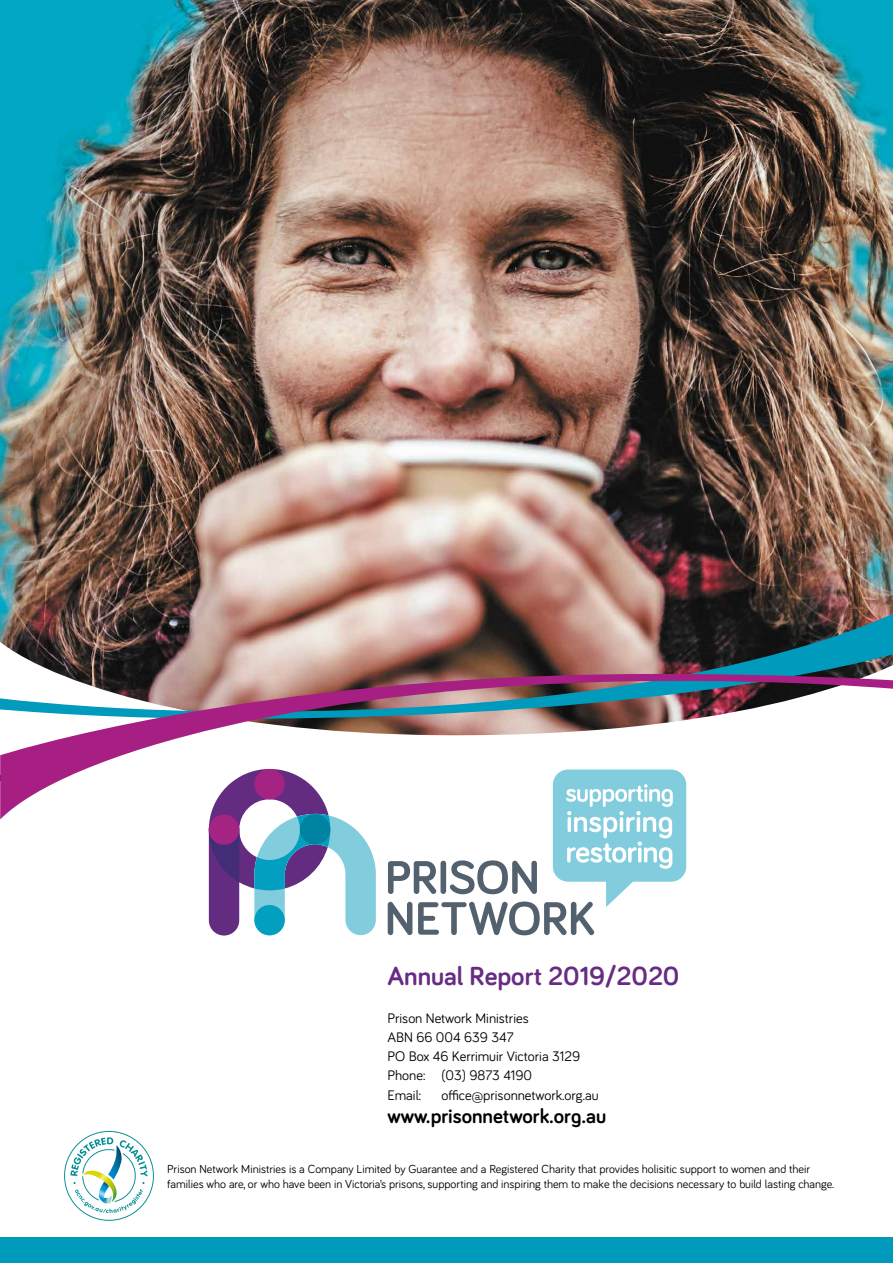
<style>
.page{position:relative;width:893px;height:1263px;background:#fff}
.page>*{position:absolute;margin:0;border:0;box-sizing:border-box;transform-origin:0 0}
.t1{font:700 27px "Bariol";color:#682b84}
.t2{font:700 21px "Bariol";color:#000}
.t3{font:14.25px/19px "Bariol";color:#000}
.t4{font:12px/14.4px "Bariol";color:#000}
</style>
<div class="page">
<img style="left:0;top:0;width:893px;height:569px">
<img style="left:0;top:569px;width:893px;height:104px">
<svg style="left:209px;top:819px;width:167px;height:116px"></svg>
<div style="left:300px;top:814px;width:30px;height:31px;background:#0083a1;border-radius:50%"></div>
<svg style="left:388px;top:819px;width:298px;height:116px"></svg>
<svg style="left:64px;top:1131px;width:90px;height:90px"></svg>
<svg style="left:0;top:673px;width:893px;height:146px"></svg>
<div style="left:0;top:1237px;width:893px;height:26px;background:#009abd"></div>
<h1 class="t1" style="left:387px;top:957px;width:294px">Annual Report 2019/2020</h1>
<p class="t3" style="left:387px;top:1008px;width:194px">Prison Network Ministries<br>ABN 66 004 639 347<br>PO Box 46 Kerrimuir Victoria 3129<br>Phone: (03) 9873 4190<br>Email:</p>
<p class="t3" style="left:441px;top:1084px;width:159px">office@prisonnetwork.org.au</p>
<h2 class="t2" style="left:387px;top:1101px;width:220px">www.prisonnetwork.org.au</h2>
<p class="t4" style="left:167px;top:1161px;width:669px">Prison Network Ministries is a Company Limited by Guarantee and a Registered Charity that provides holisitic support to women and their families who are, or who have been in Victoria’s prisons, supporting and inspiring them to make the decisions necessary to build lasting change.</p>
</div>
